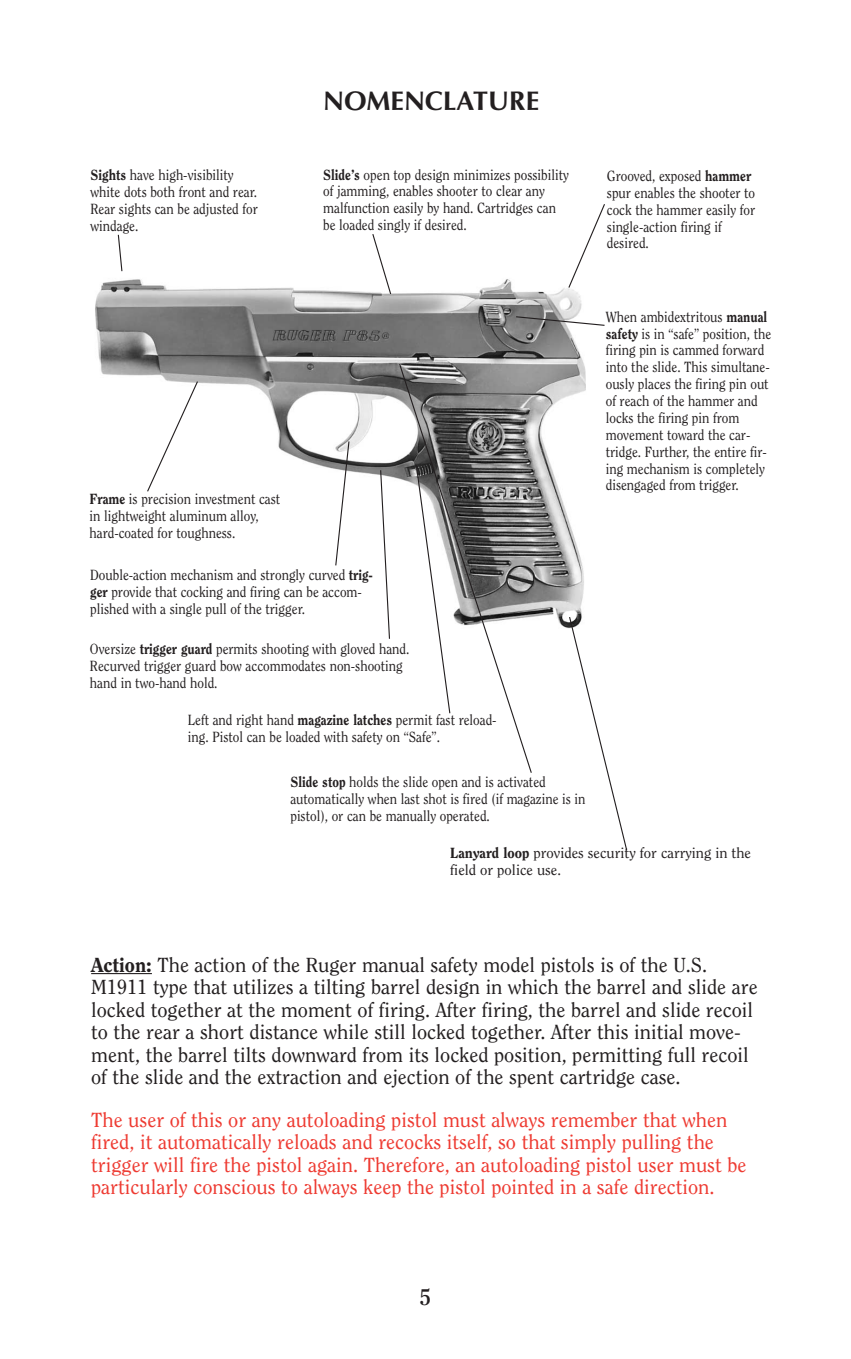
<style>
.page{position:relative;width:851px;height:1359px;background:#fff}
.page>*{position:absolute;margin:0;border:0;box-sizing:border-box;transform-origin:0 0}
.t1{font:700 27px "Optima";color:#231f20}
.t2{font:700 22.5px "Clearface";color:#231f20}
.t3{font:20.25px/22.5px "Clearface";color:#231f20}
.t4{font:20.25px/22.5px "Clearface";color:#ee3b32}
.t5{font:14.62px/16.9px "Clearface";color:#231f20;scale:.9 1}
.t6{font:14.62px/16.9px "Clearface";color:#231f20}
.s1{font-weight:800}
</style>
<div class="page">
<hr style="left:91px;top:973px;width:61px;height:1px;background:#231f20">
<img style="left:95px;top:281px;width:22px;height:94px">
<svg style="left:117px;top:204px;width:511px;height:646px"></svg>
<p class="t5" style="left:90px;top:167px;width:187px"><span class="s1">Sights</span> have high-visibility white dots both front and rear.<br>Rear sights can be adjusted for windage.</p>
<h1 class="t1" style="left:323px;top:90px;width:218px">NOMENCLATURE</h1>
<p class="t5" style="left:323px;top:167px;width:274px"><span class="s1">Slide’s</span> open top design minimizes possibility of jamming, enables shooter to clear any malfunction easily by hand. Cartridges can be loaded singly if desired.</p>
<p class="t5" style="left:607px;top:168px;width:166px">Grooved, exposed <span class="s1">hammer </span>spur enables the shooter to cock the hammer easily for single-action firing if desired.</p>
<p class="t5" style="left:605px;top:309px;width:185px">When ambidextritous <span class="s1">manual safety</span> is in “safe” position, the firing pin is cammed forward into the slide. This simultane&shy;ously places the firing pin out of reach of the hammer and locks the firing pin from movement toward the car&shy;tridge. Further, the entire fir&shy;ing mechanism is completely disengaged from trigger.</p>
<p class="t5" style="left:89px;top:491px;width:213px"><span class="s1">Frame</span> is precision investment cast in lightweight aluminum alloy, hard-coated for toughness.</p>
<p class="t5" style="left:90px;top:567px;width:316px">Double-action mechanism and strongly curved <span class="s1">trig&shy;ger</span> provide that cocking and firing can be accom&shy;plished with a single pull of the trigger.</p>
<p class="t5" style="left:90px;top:641px;width:356px">Oversize <span class="s1">trigger guard</span> permits shooting with gloved hand.<br>Recurved trigger guard bow accommodates non-shooting hand in two-hand hold.</p>
<p class="t5" style="left:188px;top:713px;width:344px">Left and right hand <span class="s1">magazine latches</span> permit fast reload&shy;ing. Pistol can be loaded with safety on “Safe”.</p>
<p class="t5" style="left:290px;top:775px;width:329px"><span class="s1">Slide stop</span> holds the slide open and is activated automatically when last shot is fired (if magazine is in pistol), or can be manually operated.</p>
<p class="t6" style="left:450px;top:846px;width:302px"><span class="s1">Lanyard loop</span> provides security for carrying in the field or police use.</p>
<p class="t3" style="left:91px;top:955px;width:668px"><span class="s1">Action:</span> The action of the Ruger manual safety model pistols is of the U.S.<br>M1911 type that utilizes a tilting barrel design in which the barrel and slide are locked together at the moment of firing. After firing, the barrel and slide recoil to the rear a short distance while still locked together. After this initial move&shy;ment, the barrel tilts downward from its locked position, permitting full recoil of the slide and the extraction and ejection of the spent cartridge case.</p>
<p class="t4" style="left:91px;top:1110px;width:657px">The user of this or any autoloading pistol must always remember that when fired, it automatically reloads and recocks itself, so that simply pulling the trigger will fire the pistol again. Therefore, an autoloading pistol user must be particularly conscious to always keep the pistol pointed in a safe direction.</p>
<h2 class="t2" style="left:420px;top:1288px;width:13px">5</h2>
</div>
